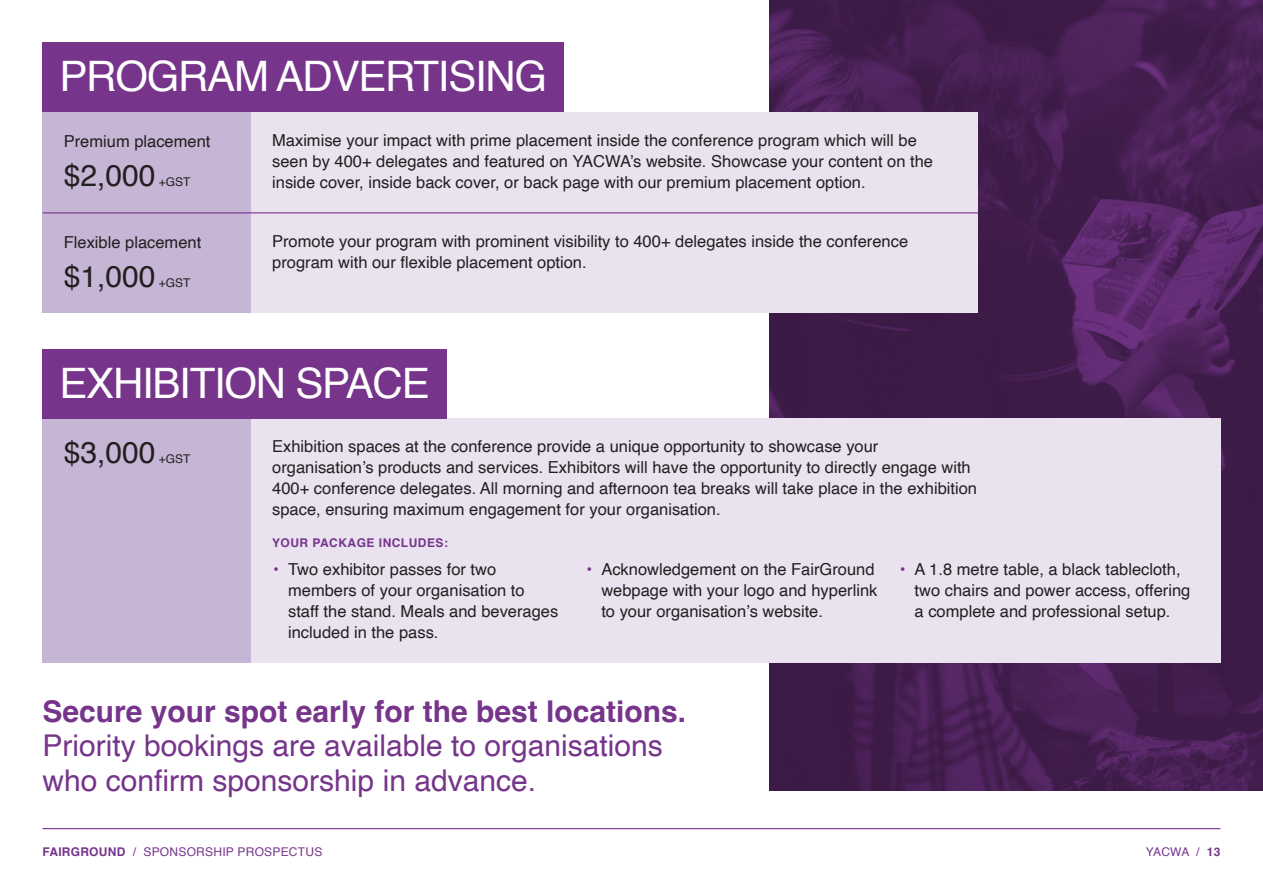
<style>
.page{position:relative;width:1263px;height:893px;background:#fff}
.page>*{position:absolute;margin:0;border:0;box-sizing:border-box;transform-origin:0 0}
.t1{font:42px "Helvetica";letter-spacing:-.03em;color:#fff}
.t2{font:30px/34.5px "Helvetica";color:#76358b}
.t3{font:700 30px "Helvetica";color:#76358b}
.t4{font:30px "Helvetica";color:#231f20}
.t5{font:16.5px/21px "Helvetica";color:#231f20}
.t6{font:12px "Helvetica";letter-spacing:.02em;color:#76358b}
.t7{font:700 12px "Helvetica";letter-spacing:.04em;color:#76358b}
.t8{font:12px "Helvetica";color:#231f20}
.s1{font-weight:700;color:#76358b}
.s2{font-weight:700}
</style>
<div class="page">
<svg style="left:770px;top:0;width:493px;height:791px;background:#462052"></svg>
<div style="left:251px;top:112px;width:727px;height:101px;background:#eae2ef"></div>
<div style="left:43px;top:112px;width:208px;height:101px;background:#c7b5d5"></div>
<div style="left:251px;top:213px;width:727px;height:99px;background:#eae2ef"></div>
<div style="left:43px;top:213px;width:208px;height:99px;background:#c7b5d5"></div>
<div style="left:43px;top:43px;width:521px;height:69px;background:#76358b"></div>
<div style="left:251px;top:419px;width:969px;height:244px;background:#eae2ef"></div>
<div style="left:43px;top:419px;width:208px;height:244px;background:#c7b5d5"></div>
<div style="left:43px;top:349px;width:404px;height:70px;background:#76358b"></div>
<hr style="left:43px;top:212px;width:935px;height:1px;background:#76358b">
<hr style="left:43px;top:828px;width:1177px;height:1px;background:#76358b">
<h1 class="t1" style="left:60px;top:44px;width:489px">PROGRAM ADVERTISING</h1>
<p class="t5" style="left:64px;top:131px;width:148px">Premium placement</p>
<h2 class="t4" style="left:64px;top:152px;width:93px">$2,000</h2>
<p class="t8" style="left:159px;top:172px;width:33px">+GST</p>
<p class="t5" style="left:64px;top:232px;width:139px">Flexible placement</p>
<h2 class="t4" style="left:64px;top:253px;width:93px">$1,000</h2>
<p class="t8" style="left:159px;top:273px;width:33px">+GST</p>
<p class="t5" style="left:272px;top:130px;width:662px">Maximise your impact with prime placement inside the conference program which will be seen by 400+ delegates and featured on YACWA’s website. Showcase your content on the inside cover, inside back cover, or back page with our premium placement option.</p>
<p class="t5" style="left:272px;top:231px;width:637px">Promote your program with prominent visibility to 400+ delegates inside the conference program with our flexible placement option.</p>
<h1 class="t1" style="left:60px;top:350px;width:372px">EXHIBITION SPACE</h1>
<h2 class="t4" style="left:64px;top:429px;width:93px">$3,000</h2>
<p class="t8" style="left:159px;top:449px;width:33px">+GST</p>
<p class="t5" style="left:272px;top:437px;width:706px">Exhibition spaces at the conference provide a unique opportunity to showcase your organisation’s products and services. Exhibitors will have the opportunity to directly engage with 400+ conference delegates. All morning and afternoon tea breaks will take place in the exhibition space, ensuring maximum engagement for your organisation.</p>
<p class="t7" style="left:272px;top:536px;width:177px">YOUR PACKAGE INCLUDES:</p>
<p class="t5" style="left:288px;top:559px;width:272px;text-indent:-15px"><span class="s1">•</span> Two exhibitor passes for two members of your organisation to staff the stand. Meals and beverages included in the pass.</p>
<p class="t5" style="left:601px;top:559px;width:278px;text-indent:-15px"><span class="s1">•</span> Acknowledgement on the FairGround webpage with your logo and hyperlink to your organisation’s website.</p>
<p class="t5" style="left:914px;top:559px;width:277px;text-indent:-15px"><span class="s1">•</span> A 1.8 metre table, a black tablecloth, two chairs and power access, offering a complete and professional setup.</p>
<h2 class="t3" style="left:43px;top:693px;width:645px">Secure your spot early for the best locations.</h2>
<h2 class="t2" style="left:43px;top:730px;width:622px">Priority bookings are available to organisations who confirm sponsorship in advance.</h2>
<p class="t6" style="left:43px;top:843px;width:281px"><span class="s2">FAIRGROUND</span> / SPONSORSHIP PROSPECTUS</p>
<p class="t6" style="left:1146px;top:843px;width:76px">YACWA / <span class="s2">13</span></p>
</div>
